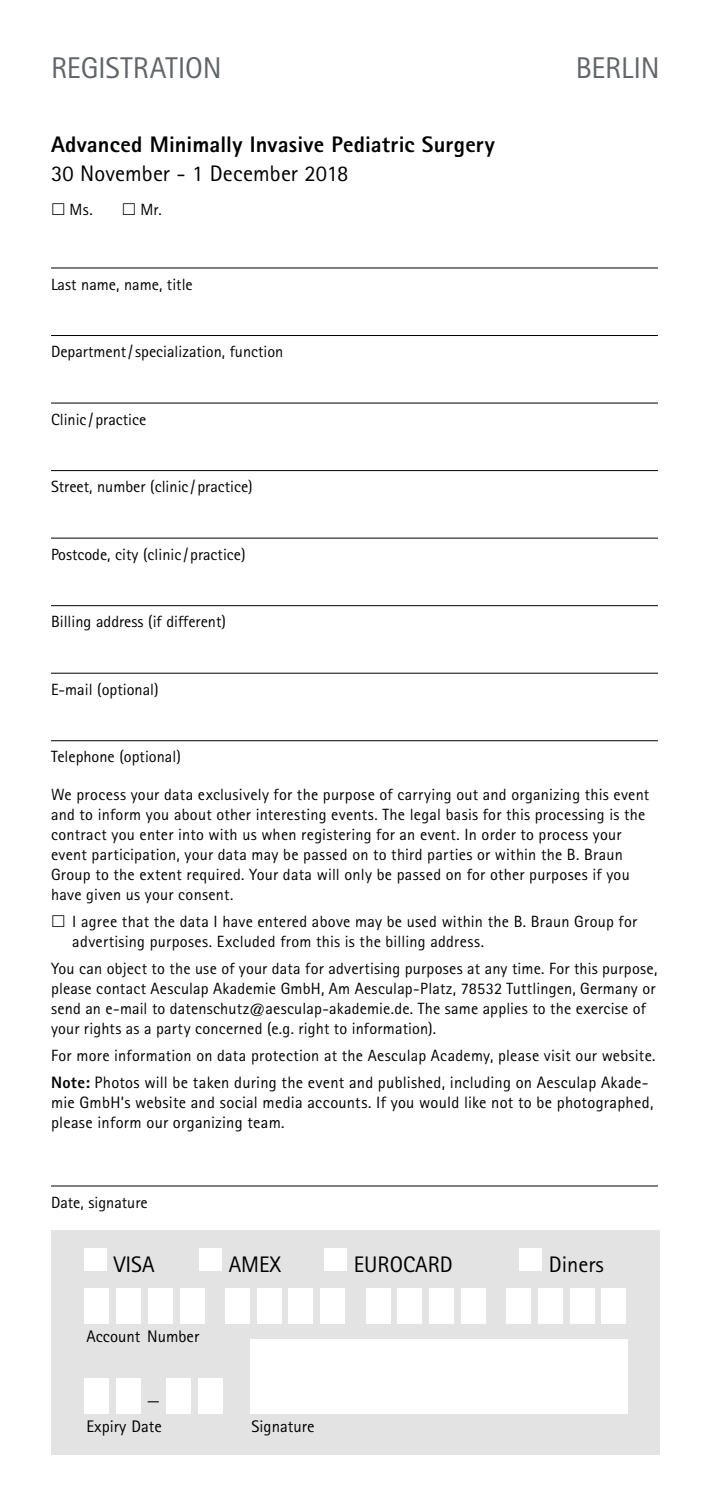
<style>
.page{position:relative;width:709px;height:1489px;background:#fff}
.page>*{position:absolute;margin:0;border:0;box-sizing:border-box;transform-origin:0 0}
.t1{font:30px "Rotis Sans Serif Pro";letter-spacing:-.01em;color:#616568}
.t2{font:22.5px "Rotis Sans Serif Pro";color:#000}
.t3{font:800 22.5px "Rotis Sans Serif Pro";letter-spacing:.01em;color:#000}
.t4{font:22.5px "Optima";color:#000}
.t5{font:16.75px "Rotis Sans Serif Pro";color:#000}
.t6{font:16.5px/20px "Rotis Sans Serif Pro";letter-spacing:.015em;color:#000}
.t7{font:16.25px/20px "Rotis Sans Serif Pro";letter-spacing:.01em;color:#000}
.s1{font-weight:800}
</style>
<div class="page">
<hr style="left:51px;top:267px;width:607px;height:1px;background:#000">
<hr style="left:51px;top:335px;width:607px;height:1px;background:#000">
<hr style="left:51px;top:402px;width:607px;height:1px;background:#000">
<hr style="left:51px;top:470px;width:607px;height:1px;background:#000">
<hr style="left:51px;top:537px;width:607px;height:1px;background:#000">
<hr style="left:51px;top:605px;width:607px;height:1px;background:#000">
<hr style="left:51px;top:672px;width:607px;height:1px;background:#000">
<hr style="left:51px;top:740px;width:607px;height:1px;background:#000">
<hr style="left:51px;top:1185px;width:607px;height:1px;background:#000">
<div style="left:51px;top:1230px;width:608px;height:224px;background:#e3e3e3"></div>
<div style="left:85px;top:1247px;width:22px;height:23px;background:#fff"></div>
<div style="left:200px;top:1247px;width:22px;height:23px;background:#fff"></div>
<div style="left:325px;top:1247px;width:22px;height:23px;background:#fff"></div>
<div style="left:520px;top:1247px;width:22px;height:23px;background:#fff"></div>
<div style="left:85px;top:1287px;width:24px;height:36px;background:#fff"></div>
<div style="left:116px;top:1287px;width:25px;height:36px;background:#fff"></div>
<div style="left:148px;top:1287px;width:25px;height:36px;background:#fff"></div>
<div style="left:180px;top:1287px;width:24px;height:36px;background:#fff"></div>
<div style="left:225px;top:1287px;width:25px;height:36px;background:#fff"></div>
<div style="left:257px;top:1287px;width:24px;height:36px;background:#fff"></div>
<div style="left:288px;top:1287px;width:25px;height:36px;background:#fff"></div>
<div style="left:320px;top:1287px;width:25px;height:36px;background:#fff"></div>
<div style="left:365px;top:1287px;width:25px;height:36px;background:#fff"></div>
<div style="left:397px;top:1287px;width:25px;height:36px;background:#fff"></div>
<div style="left:429px;top:1287px;width:25px;height:36px;background:#fff"></div>
<div style="left:461px;top:1287px;width:24px;height:36px;background:#fff"></div>
<div style="left:506px;top:1287px;width:25px;height:36px;background:#fff"></div>
<div style="left:538px;top:1287px;width:24px;height:36px;background:#fff"></div>
<div style="left:569px;top:1287px;width:25px;height:36px;background:#fff"></div>
<div style="left:601px;top:1287px;width:25px;height:36px;background:#fff"></div>
<div style="left:85px;top:1377px;width:24px;height:36px;background:#fff"></div>
<div style="left:116px;top:1377px;width:25px;height:36px;background:#fff"></div>
<div style="left:166px;top:1377px;width:25px;height:36px;background:#fff"></div>
<div style="left:198px;top:1377px;width:24px;height:36px;background:#fff"></div>
<div style="left:250px;top:1339px;width:377px;height:74px;background:#fff"></div>
<h1 class="t1" style="left:51px;top:51px;width:172px">REGISTRATION</h1>
<h1 class="t1" style="left:576px;top:51px;width:85px">BERLIN</h1>
<h2 class="t3" style="left:51px;top:130px;width:445px">Advanced Minimally Invasive Pediatric Surgery</h2>
<h2 class="t2" style="left:51px;top:160px;width:299px">30 November - 1 December 2018</h2>
<p class="t7" style="left:70px;top:200px;width:25px">Ms.</p>
<p class="t7" style="left:140px;top:200px;width:23px">Mr.</p>
<p class="t7" style="left:51px;top:274px;width:143px">Last name, name, title</p>
<p class="t7" style="left:51px;top:342px;width:234px">Department/specialization, function</p>
<p class="t7" style="left:51px;top:409px;width:97px">Clinic / practice</p>
<p class="t7" style="left:51px;top:477px;width:203px">Street, number (clinic / practice)</p>
<p class="t7" style="left:51px;top:544px;width:196px">Postcode, city (clinic / practice)</p>
<p class="t7" style="left:51px;top:612px;width:176px">Billing address (if different)</p>
<p class="t7" style="left:51px;top:679px;width:109px">E-mail (optional)</p>
<p class="t7" style="left:51px;top:747px;width:131px">Telephone (optional)</p>
<p class="t7" style="left:51px;top:784px;width:600px">We process your data exclusively for the purpose of carrying out and organizing this event and to inform you about other interesting events. The legal basis for this processing is the contract you enter into with us when registering for an event. In order to process your event participation, your data may be passed on to third parties or within the B. Braun Group to the extent required. Your data will only be passed on for other purposes if you have given us your consent.</p>
<p class="t7" style="left:72px;top:911px;width:566px">I agree that the data I have entered above may be used within the B. Braun Group for advertising purposes. Excluded from this is the billing address.</p>
<p class="t7" style="left:51px;top:958px;width:607px">You can object to the use of your data for advertising purposes at any time. For this purpose, please contact Aesculap Akademie GmbH, Am Aesculap-Platz, 78532 Tuttlingen, Germany or send an e-mail to datenschutz@aesculap-akademie.de. The same applies to the exercise of your rights as a party concerned (e.g. right to information).</p>
<p class="t7" style="left:51px;top:1045px;width:606px">For more information on data protection at the Aesculap Academy, please visit our website.</p>
<p class="t6" style="left:51px;top:1072px;width:604px"><span class="s1">Note:</span> Photos will be taken during the event and published, including on Aesculap Akade&shy;mie GmbH’s website and social media accounts. If you would like not to be photographed, please inform our organizing team.</p>
<p class="t7" style="left:51px;top:1192px;width:98px">Date, signature</p>
<h2 class="t2" style="left:114px;top:1250px;width:42px">VISA</h2>
<h2 class="t2" style="left:229px;top:1250px;width:54px">AMEX</h2>
<h2 class="t2" style="left:354px;top:1250px;width:100px">EUROCARD</h2>
<h2 class="t2" style="left:549px;top:1250px;width:56px">Diners</h2>
<p class="t5" style="left:87px;top:1326px;width:114px">Account Number</p>
<h2 class="t4" style="left:148px;top:1386px;width:13px">–</h2>
<p class="t5" style="left:87px;top:1416px;width:77px">Expiry Date</p>
<p class="t5" style="left:251px;top:1416px;width:64px">Signature</p>
</div>
